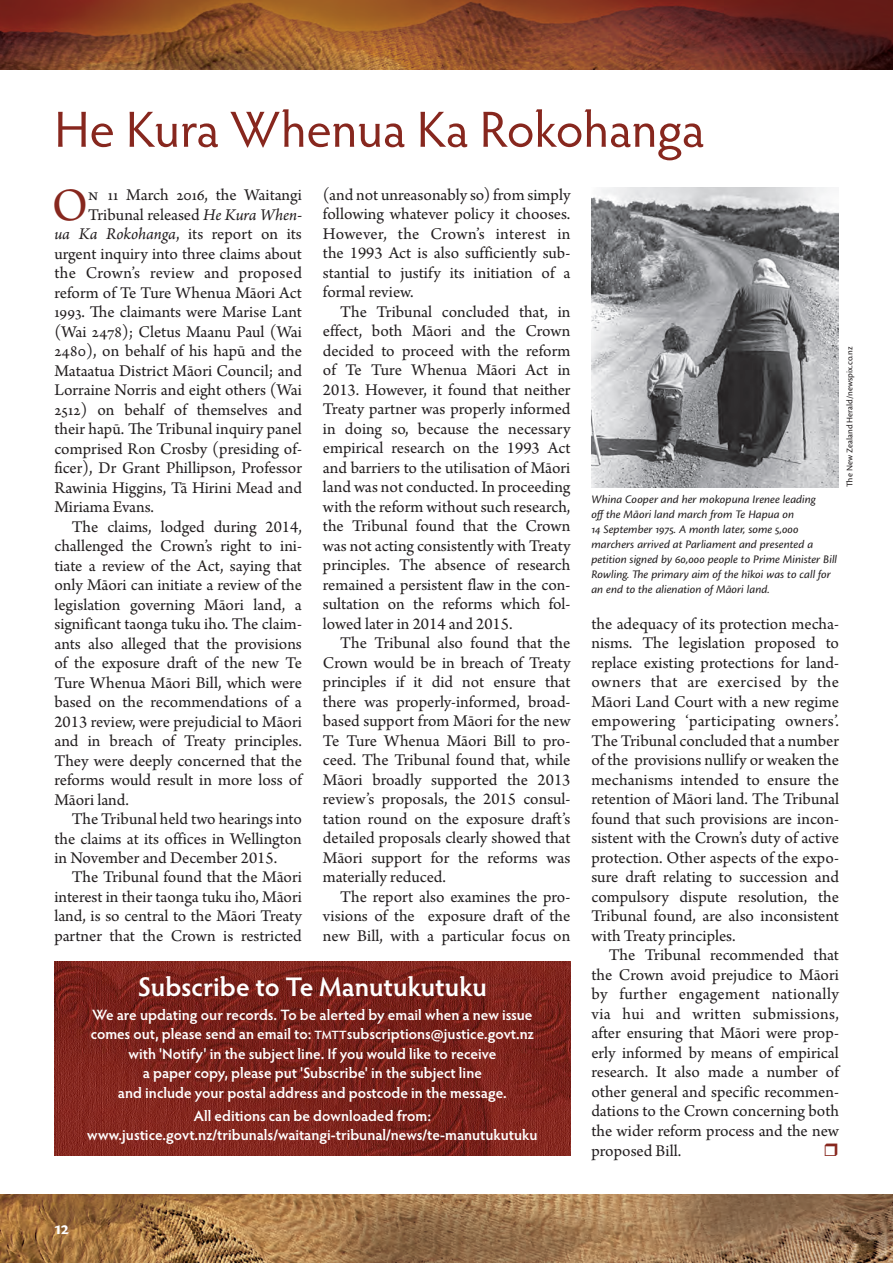
<style>
.page{position:relative;width:893px;height:1263px;background:#fff}
.page>*{position:absolute;margin:0;border:0;box-sizing:border-box;transform-origin:0 0}
.A_Heading{font:51px "Hypatia Sans Pro";color:#87271e}
.Dropped_Cap_One_Word{font:48.75px "Arno Pro";color:#87271e}
.Subscription_Blurb_H{font:600 27px "Hypatia Sans Pro";letter-spacing:-.005em;color:#fff}
.t1{font:600 19.5px "Cronos Pro";color:#fff}
.Body_Text{font:17.25px/19.5px "Arno Pro";color:#231f20;text-align:justify}
.Dropped_Cap_One_Word-2{font:17.25px "Arno Pro";color:#231f20}
.Dropped_Cap_One_Word-3{font:17.25px "Arno Pro";letter-spacing:.02em;color:#231f20}
.Subscription_Blurb_T{font:600 15px "Hypatia Sans Pro";color:#fff}
.t2{font:12px/15px "Cronos Pro Capt It";letter-spacing:-.005em;color:#231f20}
.Picture_Credit_Left{font:9px "Cronos Pro Capt";color:#231f20}
.s1{font-style:italic}
.s2{font-size:12px}
</style>
<div class="page">
<img style="left:0;top:0;width:893px;height:70px">
<img style="left:0;top:1194px;width:893px;height:69px">
<img style="left:591px;top:187px;width:248px;height:300px">
<img style="left:54px;top:961px;width:516px;height:194px">
<p class="A_Heading" style="left:54px;top:95px;width:652px">He Kura Whenua Ka Rokohanga</p>
<p class="Dropped_Cap_One_Word" style="left:52px;top:177px;width:38px">O</p>
<p class="Dropped_Cap_One_Word-2" style="left:88px;top:185px;width:215px">n 11 March 2016, the Waitangi</p>
<p class="Body_Text" style="left:323px;top:186px;width:249px">(and not unreasonably so) from simply following whatever policy it chooses.<br>However, the Crown’s interest in the 1993 Act is also sufficiently sub&shy;stantial to justify its initiation of a formal review.</p>
<p class="Body_Text" style="left:323px;top:303px;width:249px;text-indent:17px">The Tribunal concluded that, in effect, both Māori and the Crown decided to proceed with the reform of Te Ture Whenua Māori Act in 2013. However, it found that neither Treaty partner was properly informed in doing so, because the necessary empirical research on the 1993 Act and barriers to the utilisation of Māori land was not conducted. In proceeding with the reform without such research, the Tribunal found that the Crown was not acting consistently with Treaty principles. The absence of research remained a persistent flaw in the con&shy;sultation on the reforms which fol&shy;lowed later in 2014 and 2015.</p>
<p class="Body_Text" style="left:323px;top:634px;width:249px;text-indent:17px">The Tribunal also found that the Crown would be in breach of Treaty principles if it did not ensure that there was properly-informed, broad&shy;based support from Māori for the new Te Ture Whenua Māori Bill to pro&shy;ceed. The Tribunal found that, while Māori broadly supported the 2013 review’s proposals, the 2015 consul&shy;tation round on the exposure draft’s detailed proposals clearly showed that Māori support for the reforms was materially reduced.</p>
<p class="Body_Text" style="left:323px;top:888px;width:249px;text-indent:17px">The report also examines the pro&shy;visions of the exposure draft of the new Bill, with a particular focus on</p>
<p class="Dropped_Cap_One_Word-2" style="left:88px;top:205px;width:215px">Tribunal released <span class="s1">He Kura When-</span></p>
<p class="Dropped_Cap_One_Word-2" style="left:54px;top:224px;width:249px"><span class="s1">ua Ka Rokohanga</span>, its report on its</p>
<p class="Dropped_Cap_One_Word-2" style="left:54px;top:244px;width:249px">urgent inquiry into three claims about</p>
<p class="Dropped_Cap_One_Word-3" style="left:54px;top:263px;width:249px">the Crown’s review and proposed</p>
<p class="Dropped_Cap_One_Word-2" style="left:54px;top:283px;width:249px">reform of Te Ture Whenua Māori Act</p>
<p class="Dropped_Cap_One_Word-2" style="left:54px;top:302px;width:249px">1993. The claimants were Marise Lant</p>
<p class="Dropped_Cap_One_Word-2" style="left:54px;top:322px;width:249px">(Wai 2478); Cletus Maanu Paul (Wai</p>
<p class="Dropped_Cap_One_Word-2" style="left:54px;top:341px;width:249px">2480), on behalf of his hapū and the</p>
<p class="Dropped_Cap_One_Word-2" style="left:54px;top:361px;width:249px">Mataatua District Māori Council; and</p>
<p class="Dropped_Cap_One_Word-2" style="left:54px;top:380px;width:249px">Lorraine Norris and eight others (Wai</p>
<p class="Dropped_Cap_One_Word-2" style="left:54px;top:400px;width:249px">2512) on behalf of themselves and</p>
<p class="Dropped_Cap_One_Word-2" style="left:54px;top:419px;width:249px">their hapū. The Tribunal inquiry panel</p>
<p class="Dropped_Cap_One_Word-2" style="left:54px;top:439px;width:249px">comprised Ron Crosby (presiding of-</p>
<p class="Dropped_Cap_One_Word-2" style="left:54px;top:458px;width:249px">ficer), Dr Grant Phillipson, Professor</p>
<p class="Dropped_Cap_One_Word-2" style="left:54px;top:478px;width:249px">Rawinia Higgins, Tā Hirini Mead and</p>
<p class="Dropped_Cap_One_Word-2" style="left:54px;top:497px;width:101px">Miriama Evans.</p>
<p class="Body_Text" style="left:54px;top:517px;width:249px;text-indent:17px">The claims, lodged during 2014, challenged the Crown’s right to ini&shy;tiate a review of the Act, saying that only Māori can initiate a review of the legislation governing Māori land, a significant taonga tuku iho. The claim&shy;ants also alleged that the provisions of the exposure draft of the new Te Ture Whenua Māori Bill, which were based on the recommendations of a 2013 review, were prejudicial to Māori and in breach of Treaty principles.<br>They were deeply concerned that the reforms would result in more loss of Māori land.</p>
<p class="Body_Text" style="left:54px;top:810px;width:249px;text-indent:17px">The Tribunal held two hearings into the claims at its offices in Wellington in November and December 2015.</p>
<p class="Body_Text" style="left:54px;top:868px;width:249px;text-indent:17px">The Tribunal found that the Māori interest in their taonga tuku iho, Māori land, is so central to the Māori Treaty partner that the Crown is restricted</p>
<p class="Picture_Credit_Left" style="left:844px;top:487px;width:141px;rotate:-90deg">The New Zealand Herald/newspix.co.nz</p>
<p class="t2" style="left:591px;top:492px;width:247px">Whina Cooper and her mokopuna Irenee leading<br>off the Māori land march from Te Hapua on<br>14 September 1975. A month later, some 5,000 marchers arrived at Parliament and presented a petition signed by 60,000 people to Prime Minister Bill Rowling. The primary aim of the hīkoi was to call for an end to the alienation of Māori land.</p>
<p class="Body_Text" style="left:591px;top:615px;width:249px">the adequacy of its protection mecha&shy;nisms. The legislation proposed to replace existing protections for land&shy;owners that are exercised by the Māori Land Court with a new regime empowering ‘participating owners’.<br>The Tribunal concluded that a number of the provisions nullify or weaken the mechanisms intended to ensure the retention of Māori land. The Tribunal found that such provisions are incon&shy;sistent with the Crown’s duty of active protection. Other aspects of the expo&shy;sure draft relating to succession and compulsory dispute resolution, the Tribunal found, are also inconsistent with Treaty principles.</p>
<p class="Body_Text" style="left:591px;top:946px;width:249px;text-indent:17px">The Tribunal recommended that the Crown avoid prejudice to Māori by further engagement nationally via hui and written submissions, after ensuring that Māori were prop&shy;erly informed by means of empirical research. It also made a number of other general and specific recommen&shy;dations to the Crown concerning both the wider reform process and the new proposed Bill.</p>
<p class="Subscription_Blurb_H" style="left:138px;top:967px;width:351px">Subscribe to Te Manutukutuku</p>
<p class="Subscription_Blurb_T" style="left:92px;top:1004px;width:442px">We are updating our records. To be alerted by email when a new issue</p>
<p class="Subscription_Blurb_T" style="left:91px;top:1023px;width:445px">comes out, please send an email to: <span class="s2">TMTT</span>subscriptions@justice.govt.nz</p>
<p class="Subscription_Blurb_T" style="left:129px;top:1043px;width:369px">with 'Notify' in the subject line. If you would like to receive</p>
<p class="Subscription_Blurb_T" style="left:143px;top:1062px;width:341px">a paper copy, please put 'Subscribe' in the subject line</p>
<p class="Subscription_Blurb_T" style="left:118px;top:1082px;width:390px">and include your postal address and postcode in the message.</p>
<p class="Subscription_Blurb_T" style="left:194px;top:1105px;width:239px">All editions can be downloaded from:</p>
<p class="Subscription_Blurb_T" style="left:87px;top:1125px;width:452px">www.justice.govt.nz/tribunals/waitangi-tribunal/news/te-manutukutuku</p>
<p class="t1" style="left:54px;top:1217px;width:16px">12</p>
</div>
